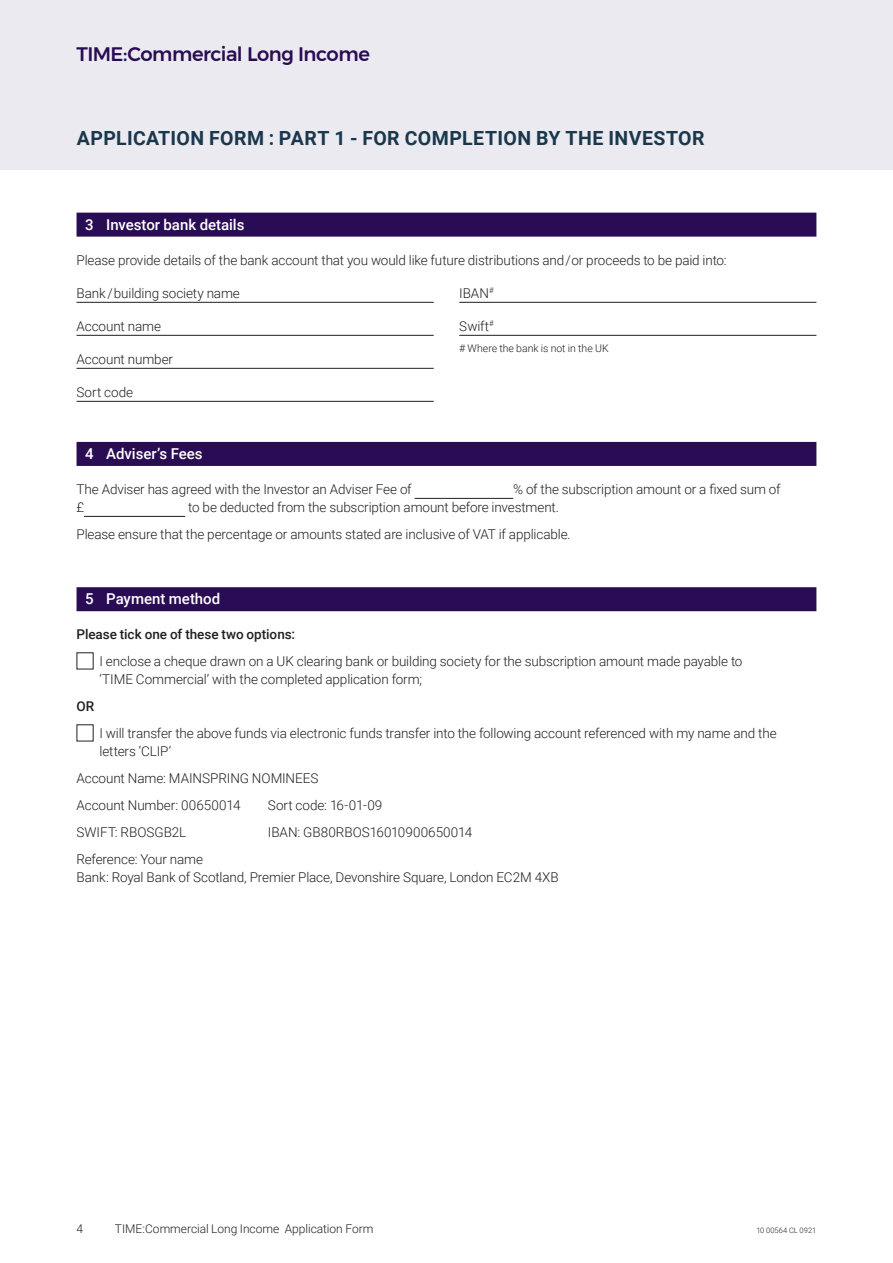
<style>
.page{position:relative;width:893px;height:1263px;background:#fff}
.page>*{position:absolute;margin:0;border:0;box-sizing:border-box;transform-origin:0 0}
.Header_1{font:700 19.5px "Roboto";letter-spacing:.025em;color:#1a374b}
.t1{font:500 19.5px "Montserrat";letter-spacing:-.025em;color:#2a0c54}
.Form_header{font:500 15px "Roboto";letter-spacing:-.005em;color:#fff}
.Body_-_text{font:300 13.5px/18px "Roboto";letter-spacing:-.01em;color:#231f20}
.Form_-_underline_tex{font:300 13.5px "Roboto";letter-spacing:-.01em;color:#231f20}
.Body_-_text-2{font:500 13.5px "Roboto";letter-spacing:-.005em;color:#231f20}
.t2{font:300 12px "Roboto";color:#231f20}
.Body_small{font:300 10.5px "Roboto";color:#231f20}
.t3{font:300 7.5px "Roboto";letter-spacing:.02em;color:#231f20}
</style>
<div class="page">
<div style="left:0;top:0;width:893px;height:170px;background:#ebeaf1"></div>
<div style="left:77px;top:213px;width:739px;height:24px;background:#2a0c54"></div>
<hr style="left:77px;top:302px;width:357px;height:1px;background:#231f20">
<hr style="left:77px;top:335px;width:357px;height:1px;background:#231f20">
<hr style="left:77px;top:368px;width:357px;height:1px;background:#231f20">
<hr style="left:77px;top:401px;width:357px;height:1px;background:#231f20">
<hr style="left:459px;top:302px;width:357px;height:1px;background:#231f20">
<hr style="left:459px;top:335px;width:357px;height:1px;background:#231f20">
<div style="left:77px;top:442px;width:739px;height:24px;background:#2a0c54"></div>
<hr style="left:415px;top:498px;width:98px;height:1px;background:#231f20">
<hr style="left:84px;top:516px;width:101px;height:1px;background:#231f20">
<div style="left:77px;top:587px;width:739px;height:24px;background:#2a0c54"></div>
<h1 class="t1" style="left:77px;top:39px;width:295px">TIME:Commercial Long Income</h1>
<p class="Header_1" style="left:77px;top:124px;width:629px">APPLICATION FORM : PART 1 - FOR COMPLETION BY THE INVESTOR</p>
<p class="Form_header" style="left:85px;top:214px;width:161px">3 Investor bank details</p>
<p class="Body_-_text" style="left:77px;top:251px;width:652px">Please provide details of the bank account that you would like future distributions and/or proceeds to be paid into:</p>
<p class="Form_-_underline_tex" style="left:77px;top:284px;width:165px">Bank/building society name</p>
<p class="Form_-_underline_tex" style="left:77px;top:317px;width:86px">Account name</p>
<p class="Form_-_underline_tex" style="left:77px;top:350px;width:98px">Account number</p>
<p class="Form_-_underline_tex" style="left:77px;top:383px;width:58px">Sort code</p>
<p class="Form_-_underline_tex" style="left:459px;top:284px;width:36px">IBAN<sup>#</sup></p>
<p class="Form_-_underline_tex" style="left:459px;top:317px;width:36px">Swift<sup>#</sup></p>
<p class="Body_small" style="left:459px;top:341px;width:151px"># Where the bank is not in the UK</p>
<p class="Form_header" style="left:85px;top:443px;width:119px">4 Adviser’s Fees</p>
<p class="Body_-_text" style="left:77px;top:480px;width:337px">The Adviser has agreed with the Investor an Adviser Fee of</p>
<p class="Body_-_text" style="left:513px;top:480px;width:269px">% of the subscription amount or a fixed sum of</p>
<p class="Body_-_text" style="left:77px;top:498px;width:9px">£</p>
<p class="Body_-_text" style="left:188px;top:498px;width:372px">to be deducted from the subscription amount before investment.</p>
<p class="Body_-_text" style="left:77px;top:525px;width:496px">Please ensure that the percentage or amounts stated are inclusive of VAT if applicable.</p>
<p class="Form_header" style="left:85px;top:589px;width:137px">5 Payment method</p>
<p class="Body_-_text-2" style="left:77px;top:625px;width:220px">Please tick one of these two options:</p>
<p class="Body_-_text" style="left:99px;top:652px;width:644px">I enclose a cheque drawn on a UK clearing bank or building society for the subscription amount made payable to ‘TIME Commercial’ with the completed application form;</p>
<p class="Body_-_text-2" style="left:77px;top:697px;width:19px">OR</p>
<p class="Body_-_text" style="left:99px;top:724px;width:679px">I will transfer the above funds via electronic funds transfer into the following account referenced with my name and the letters ‘CLIP’</p>
<p class="Body_-_text" style="left:77px;top:769px;width:243px">Account Name: MAINSPRING NOMINEES</p>
<p class="Body_-_text" style="left:77px;top:796px;width:165px">Account Number: 00650014</p>
<p class="Body_-_text" style="left:268px;top:796px;width:116px">Sort code: 16-01-09</p>
<p class="Body_-_text" style="left:77px;top:823px;width:111px">SWIFT: RBOSGB2L</p>
<p class="Body_-_text" style="left:268px;top:823px;width:206px">IBAN: GB80RBOS16010900650014</p>
<p class="Body_-_text" style="left:77px;top:850px;width:484px">Reference: Your name<br>Bank: Royal Bank of Scotland, Premier Place, Devonshire Square, London EC2M 4XB</p>
<p class="t2" style="left:77px;top:1220px;width:8px">4</p>
<p class="t2" style="left:115px;top:1220px;width:260px">TIME:Commercial Long Income Application Form</p>
<p class="t3" style="left:756px;top:1225px;width:62px">10 00564 CL 0921</p>
</div>
